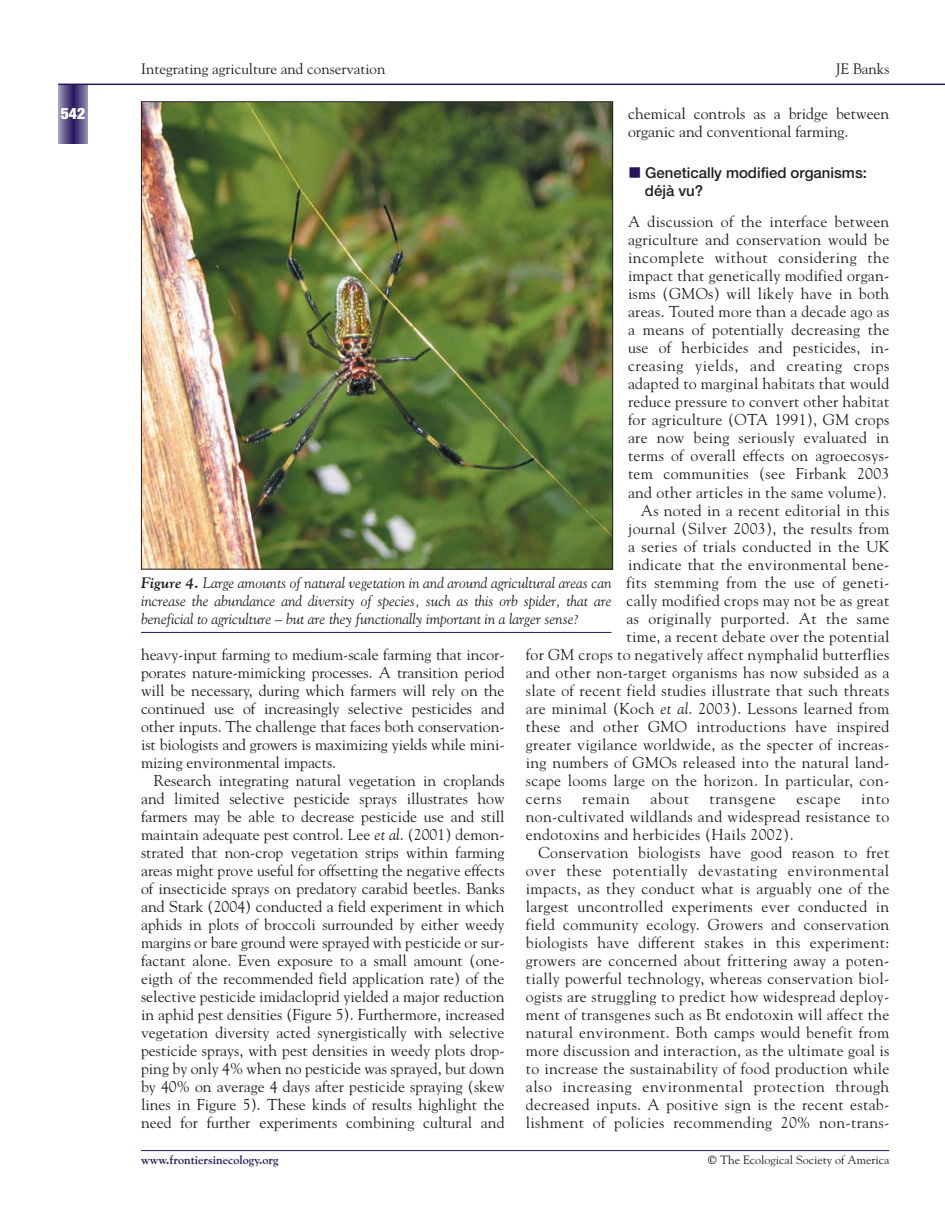
<style>
.page{position:relative;width:945px;height:1217px;background:#fff}
.page>*{position:absolute;margin:0;border:0;box-sizing:border-box;transform-origin:0 0}
.t1{font:15.75px/18px "Goudy";letter-spacing:.02em;color:#231f20;text-align:justify}
.t2{font:15.75px/18px "Goudy";color:#231f20}
.t3{font:15.75px "Goudy";letter-spacing:.04em;color:#231f20}
.t4{font:900 condensed 15.75px "Helvetica Neue";color:#fff}
.t5{font:italic 15px/18px "Goudy";color:#231f20;text-align:justify}
.t6{font:15px "Goudy";color:#231f20}
.t7{font:500 15px/18px "Helvetica Neue";color:#231f20}
.t8{font:12px "Goudy";color:#231f20}
.t9{font:700 12px "Goudy";color:#29135d}
.s1{font-style:italic}
.s2{font-weight:700}
</style>
<div class="page">
<svg style="left:932px;top:84px;width:13px;height:1px"></svg>
<svg style="left:58px;top:85px;width:30px;height:59px;background:#63578b"></svg>
<hr style="left:58px;top:84px;width:874px;height:1px;background:#29135d">
<hr style="left:141px;top:1150px;width:748px;height:1px;background:#29135d">
<img style="left:143px;top:103px;width:468px;height:464px">
<hr style="left:141px;top:632px;width:471px;height:1px;background:#29135d">
<p class="t4" style="left:61px;top:108px;width:26px">542</p>
<p class="t6" style="left:141px;top:62px;width:246px">Integrating agriculture and conservation</p>
<p class="t6" style="left:836px;top:62px;width:55px">JE Banks</p>
<p class="t2" style="left:628px;top:106px;width:263px">chemical controls as a bridge between organic and conventional farming.</p>
<p class="t7" style="left:645px;top:165px;width:224px">Genetically modified organisms: déjà vu?</p>
<p class="t1" style="left:628px;top:214px;width:263px">A discussion of the interface between</p>
<p class="t1" style="left:628px;top:232px;width:263px">agriculture and conservation would be</p>
<p class="t1" style="left:628px;top:250px;width:263px">incomplete without considering the</p>
<p class="t1" style="left:628px;top:268px;width:263px">impact that genetically modified organ-</p>
<p class="t1" style="left:628px;top:286px;width:263px">isms (GMOs) will likely have in both</p>
<p class="t1" style="left:628px;top:304px;width:263px">areas. Touted more than a decade ago as</p>
<p class="t1" style="left:628px;top:322px;width:263px">a means of potentially decreasing the</p>
<p class="t1" style="left:628px;top:340px;width:263px">use of herbicides and pesticides, in-</p>
<p class="t1" style="left:628px;top:358px;width:263px">creasing yields, and creating crops</p>
<p class="t1" style="left:628px;top:376px;width:263px">adapted to marginal habitats that would</p>
<p class="t1" style="left:628px;top:394px;width:263px">reduce pressure to convert other habitat</p>
<p class="t1" style="left:628px;top:412px;width:263px">for agriculture (OTA 1991), GM crops</p>
<p class="t1" style="left:628px;top:430px;width:263px">are now being seriously evaluated in</p>
<p class="t1" style="left:628px;top:448px;width:263px">terms of overall effects on agroecosys-</p>
<p class="t1" style="left:628px;top:466px;width:263px">tem communities (see Firbank 2003</p>
<p class="t1" style="left:628px;top:484px;width:260px">and other articles in the same volume).</p>
<p class="t1" style="left:641px;top:502px;width:250px">As noted in a recent editorial in this</p>
<p class="t1" style="left:628px;top:520px;width:263px">journal (Silver 2003), the results from</p>
<p class="t1" style="left:628px;top:538px;width:263px">a series of trials conducted in the UK</p>
<p class="t1" style="left:628px;top:556px;width:263px">indicate that the environmental bene-</p>
<p class="t1" style="left:627px;top:574px;width:264px">fits stemming from the use of geneti-</p>
<p class="t1" style="left:627px;top:592px;width:264px">cally modified crops may not be as great</p>
<p class="t1" style="left:627px;top:610px;width:264px">as originally purported. At the same</p>
<p class="t1" style="left:627px;top:628px;width:264px">time, a recent debate over the potential</p>
<p class="t1" style="left:526px;top:646px;width:365px">for GM crops to negatively affect nymphalid butterflies</p>
<p class="t1" style="left:526px;top:664px;width:365px">and other non-target organisms has now subsided as a</p>
<p class="t1" style="left:526px;top:682px;width:365px">slate of recent field studies illustrate that such threats</p>
<p class="t1" style="left:526px;top:700px;width:365px">are minimal (Koch <span class="s1">et al</span>. 2003). Lessons learned from</p>
<p class="t1" style="left:526px;top:718px;width:365px">these and other GMO introductions have inspired</p>
<p class="t1" style="left:526px;top:736px;width:365px">greater vigilance worldwide, as the specter of increas-</p>
<p class="t1" style="left:526px;top:754px;width:365px">ing numbers of GMOs released into the natural land-</p>
<p class="t1" style="left:526px;top:772px;width:365px">scape looms large on the horizon. In particular, con-</p>
<p class="t1" style="left:526px;top:790px;width:37px">cerns</p>
<p class="t1" style="left:582px;top:790px;width:49px">remain</p>
<p class="t1" style="left:651px;top:790px;width:40px">about</p>
<p class="t3" style="left:710px;top:792px;width:68px">transgene</p>
<p class="t1" style="left:796px;top:790px;width:46px">escape</p>
<p class="t5" style="left:141px;top:574px;width:472px"><span class="s2">Figure 4.</span> Large amounts of natural vegetation in and around agricultural areas can increase the abundance and diversity of species, such as this orb spider, that are beneficial to agriculture – but are they functionally important in a larger sense?</p>
<p class="t1" style="left:141px;top:646px;width:365px">heavy-input farming to medium-scale farming that incor&shy;porates nature-mimicking processes. A transition period will be necessary, during which farmers will rely on the continued use of increasingly selective pesticides and other inputs. The challenge that faces both conservation&shy;ist biologists and growers is maximizing yields while mini&shy;mizing environmental impacts.</p>
<p class="t1" style="left:141px;top:772px;width:365px;text-indent:13px">Research integrating natural vegetation in croplands and limited selective pesticide sprays illustrates how farmers may be able to decrease pesticide use and still maintain adequate pest control. Lee <span class="s1">et al</span>. (2001) demon&shy;strated that non-crop vegetation strips within farming areas might prove useful for offsetting the negative effects of insecticide sprays on predatory carabid beetles. Banks and Stark (2004) conducted a field experiment in which aphids in plots of broccoli surrounded by either weedy margins or bare ground were sprayed with pesticide or sur&shy;factant alone. Even exposure to a small amount (one&shy;eigth of the recommended field application rate) of the selective pesticide imidacloprid yielded a major reduction in aphid pest densities (Figure 5). Furthermore, increased vegetation diversity acted synergistically with selective pesticide sprays, with pest densities in weedy plots drop&shy;ping by only 4% when no pesticide was sprayed, but down by 40% on average 4 days after pesticide spraying (skew lines in Figure 5). These kinds of results highlight the need for further experiments combining cultural and</p>
<p class="t1" style="left:526px;top:790px;width:365px;text-indent:335px">into non-cultivated wildlands and widespread resistance to endotoxins and herbicides (Hails 2002).</p>
<p class="t1" style="left:526px;top:844px;width:365px;text-indent:13px">Conservation biologists have good reason to fret over these potentially devastating environmental impacts, as they conduct what is arguably one of the largest uncontrolled experiments ever conducted in field community ecology. Growers and conservation biologists have different stakes in this experiment: growers are concerned about frittering away a poten&shy;tially powerful technology, whereas conservation biol&shy;ogists are struggling to predict how widespread deploy&shy;ment of transgenes such as Bt endotoxin will affect the natural environment. Both camps would benefit from more discussion and interaction, as the ultimate goal is to increase the sustainability of food production while also increasing environmental protection through decreased inputs. A positive sign is the recent estab&shy;lishment of policies recommending 20% non-trans-</p>
<p class="t9" style="left:141px;top:1155px;width:139px">www.frontiersinecology.org</p>
<p class="t8" style="left:708px;top:1155px;width:183px"><span class="s2">©</span> The Ecological Society of America</p>
</div>
